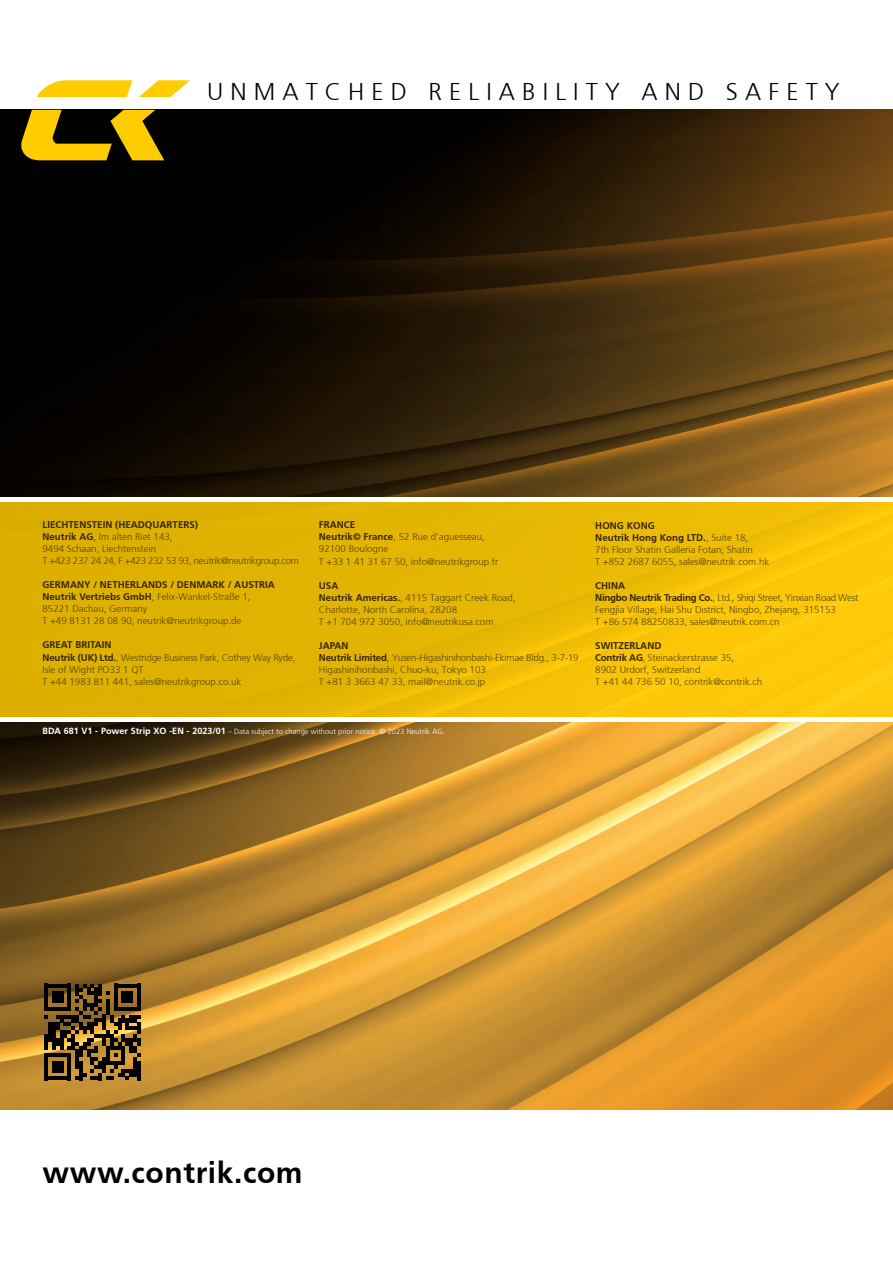
<style>
.page{position:relative;width:893px;height:1263px;background:#fff}
.page>*{position:absolute;margin:0;border:0;box-sizing:border-box;transform-origin:0 0}
.t1{font:700 30px "Frutiger";letter-spacing:.02em;color:#000}
.t2{font:300 24.15px "Frutiger";letter-spacing:.295em;color:#000}
.t3{font:300 9.75px/12px "Frutiger";color:#554700}
.t4{font:300 9.75px/12px "Frutiger";letter-spacing:-.03em;color:#554700}
.t5{font:300 7.5px "Frutiger";color:#fff}
.s1{font-weight:700;color:#372707}
.s2{font-weight:700;font-size:9px}
</style>
<div class="page">
<img style="left:0;top:110px;width:893px;height:999px">
<div style="left:0;top:500px;width:893px;height:219px;background:linear-gradient(to right,#d6ab00,#fdc80a)"></div>
<hr style="left:0;top:717px;width:893px;height:4px;background:#fff">
<div style="left:0;top:497px;width:893px;height:5px;background:#fff"></div>
<svg style="left:37px;top:80px;width:95px;height:17px;background:#ffd221"></svg>
<svg style="left:139px;top:80px;width:51px;height:17px"></svg>
<svg style="left:21px;top:110px;width:143px;height:50px;background:#8e7200"></svg>
<svg style="left:44px;top:984px;width:97px;height:96px;background:#553f17"></svg>
<h2 class="t2" style="left:207px;top:78px;width:634px">UNMATCHED RELIABILITY AND SAFETY</h2>
<p class="t4" style="left:43px;top:519px;width:258px"><span class="s1">LIECHTENSTEIN (HEADQUARTERS)<br>Neutrik AG</span>, Im alten Riet 143,<br>9494 Schaan, Liechtenstein<br>T +423 237 24 24, F +423 232 53 93, neutrik@neutrikgroup.com</p>
<p class="t3" style="left:43px;top:579px;width:234px"><span class="s1">GERMANY / NETHERLANDS / DENMARK / AUSTRIA Neutrik Vertriebs GmbH</span>, Felix-Wankel-Straße 1, 85221 Dachau, Germany<br>T +49 8131 28 08 90, neutrik@neutrikgroup.de</p>
<p class="t3" style="left:43px;top:639px;width:254px"><span class="s1">GREAT BRITAIN<br>Neutrik (UK) Ltd.</span>, Westridge Business Park, Cothey Way Ryde, Isle of Wight PO33 1 QT<br>T +44 1983 811 441, sales@neutrikgroup.co.uk</p>
<p class="t3" style="left:319px;top:519px;width:181px"><span class="s1">FRANCE<br>Neutrik© France</span>, 52 Rue d’aguesseau,<br>92100 Boulogne<br>T +33 1 41 31 67 50, info@neutrikgroup.fr</p>
<p class="t3" style="left:319px;top:579px;width:198px"><span class="s1">USA<br>Neutrik Americas.</span>, 4115 Taggart Creek Road,<br>Charlotte, North Carolina, 28208<br>T +1 704 972 3050, info@neutrikusa.com</p>
<p class="t3" style="left:319px;top:639px;width:261px"><span class="s1">JAPAN<br>Neutrik Limited</span>, Yusen-Higashinihonbashi-Ekimae Bldg., 3-7-19<br>Higashinihonbashi, Chuo-ku, Tokyo 103<br>T +81 3 3663 47 33, mail@neutrik.co.jp</p>
<p class="t5" style="left:43px;top:727px;width:404px"><span class="s2">BDA 681 V1 - Power Strip XO -EN - 2023/01</span> – Data subject to change without prior notice. © 2023 Neutrik AG.</p>
<p class="t3" style="left:595px;top:519px;width:176px"><span class="s1">HONG KONG<br>Neutrik Hong Kong LTD.</span>, Suite 18,<br>7th Floor Shatin Galleria Fotan, Shatin<br>T +852 2687 6055, sales@neutrik.com.hk</p>
<p class="t3" style="left:595px;top:579px;width:265px"><span class="s1">CHINA<br>Ningbo Neutrik Trading Co.</span>, Ltd., Shiqi Street, Yinxian Road West Fengjia Village, Hai Shu District, Ningbo, Zhejang, 315153<br>T +86 574 88250833, sales@neutrik.com.cn</p>
<p class="t3" style="left:595px;top:639px;width:168px"><span class="s1">SWITZERLAND<br>Contrik AG</span>, Steinackerstrasse 35,<br>8902 Urdorf, Switzerland<br>T +41 44 736 50 10, contrik@contrik.ch</p>
<h1 class="t1" style="left:43px;top:1155px;width:262px">www.contrik.com</h1>
</div>
